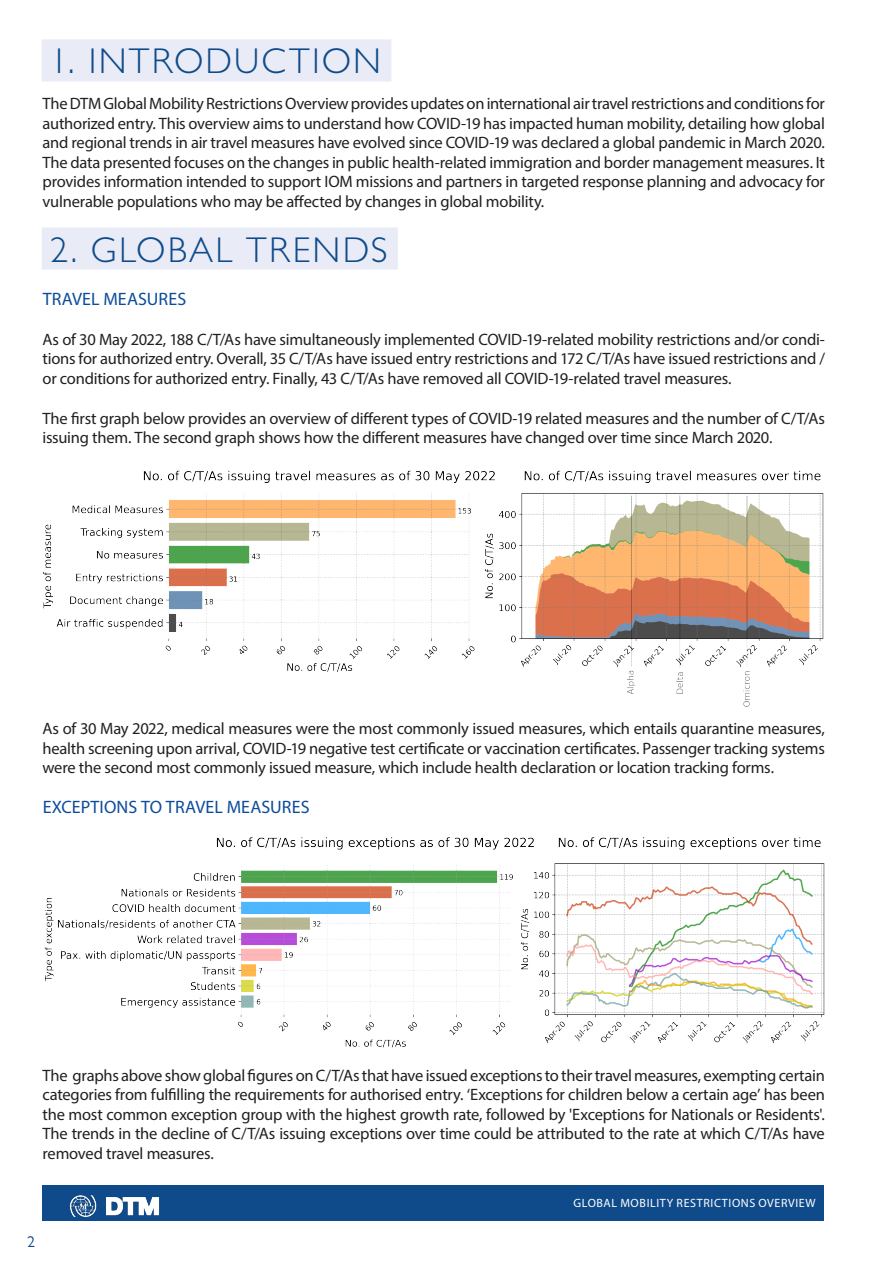
<style>
.page{position:relative;width:893px;height:1263px;background:#fff}
.page>*{position:absolute;margin:0;border:0;box-sizing:border-box;transform-origin:0 0}
.t1{font:300 36px "Gill Sans MT Pro";letter-spacing:.065em;color:#0f4b8b}
.texte{font:18px "Myriad Pro";letter-spacing:.005em;color:#0d4c9b}
.texte-2{font:18px "Myriad Pro";letter-spacing:.005em;color:#0d4d98}
.texte-3{font:16.5px/19.5px "Myriad Pro";letter-spacing:-.015em;color:#231f20;text-align:justify}
.t2{font:15.75px "Gill Sans Nova";color:#0f4b8b}
.t3{font:12px "Myriad Pro";letter-spacing:.055em;color:#fff}
</style>
<div class="page">
<div style="left:43px;top:1185px;width:781px;height:35px;background:#0f4b8b"></div>
<img style="left:69px;top:1195px;width:91px;height:22px">
<div style="left:42px;top:39px;width:349px;height:42px;background:#e9ebf6"></div>
<div style="left:42px;top:227px;width:356px;height:42px;background:#e9ebf6"></div>
<img style="left:44px;top:837px;width:781px;height:211px">
<img style="left:43px;top:470px;width:781px;height:237px">
<p class="t1" style="left:50px;top:40px;width:332px">1. INTRODUCTION</p>
<p class="texte-3" style="left:43px;top:94px;width:784px">The DTM Global Mobility Restrictions Overview provides updates on international air travel restrictions and conditions for authorized entry. This overview aims to understand how COVID-19 has impacted human mobility, detailing how global and regional trends in air travel measures have evolved since COVID-19 was declared a global pandemic in March 2020.<br>The data presented focuses on the changes in public health-related immigration and border management measures. It provides information intended to support IOM missions and partners in targeted response planning and advocacy for vulnerable populations who may be affected by changes in global mobility.</p>
<p class="t1" style="left:50px;top:228px;width:339px">2. GLOBAL TRENDS</p>
<p class="texte-2" style="left:43px;top:288px;width:145px">TRAVEL MEASURES</p>
<p class="texte-3" style="left:43px;top:329px;width:784px">As of 30 May 2022, 188 C/T/As have simultaneously implemented COVID-19-related mobility restrictions and/or condi&shy;tions for authorized entry. Overall, 35 C/T/As have issued entry restrictions and 172 C/T/As have issued restrictions and / or conditions for authorized entry. Finally, 43 C/T/As have removed all COVID-19-related travel measures.</p>
<p class="texte-3" style="left:43px;top:408px;width:784px">The first graph below provides an overview of different types of COVID-19 related measures and the number of C/T/As issuing them. The second graph shows how the different measures have changed over time since March 2020.</p>
<p class="texte-3" style="left:43px;top:719px;width:784px">As of 30 May 2022, medical measures were the most commonly issued measures, which entails quarantine measures, health screening upon arrival, COVID-19 negative test certificate or vaccination certificates. Passenger tracking systems were the second most commonly issued measure, which include health declaration or location tracking forms.</p>
<p class="texte" style="left:43px;top:796px;width:268px">EXCEPTIONS TO TRAVEL MEASURES</p>
<p class="texte-3" style="left:43px;top:1065px;width:784px">The graphs above show global figures on C/T/As that have issued exceptions to their travel measures, exempting certain categories from fulfilling the requirements for authorised entry. ‘Exceptions for children below a certain age’ has been the most common exception group with the highest growth rate, followed by 'Exceptions for Nationals or Residents'.<br>The trends in the decline of C/T/As issuing exceptions over time could be attributed to the rate at which C/T/As have removed travel measures.</p>
<p class="t2" style="left:27px;top:1232px;width:9px">2</p>
<p class="t3" style="left:573px;top:1196px;width:244px">GLOBAL MOBILITY RESTRICTIONS OVERVIEW</p>
</div>
